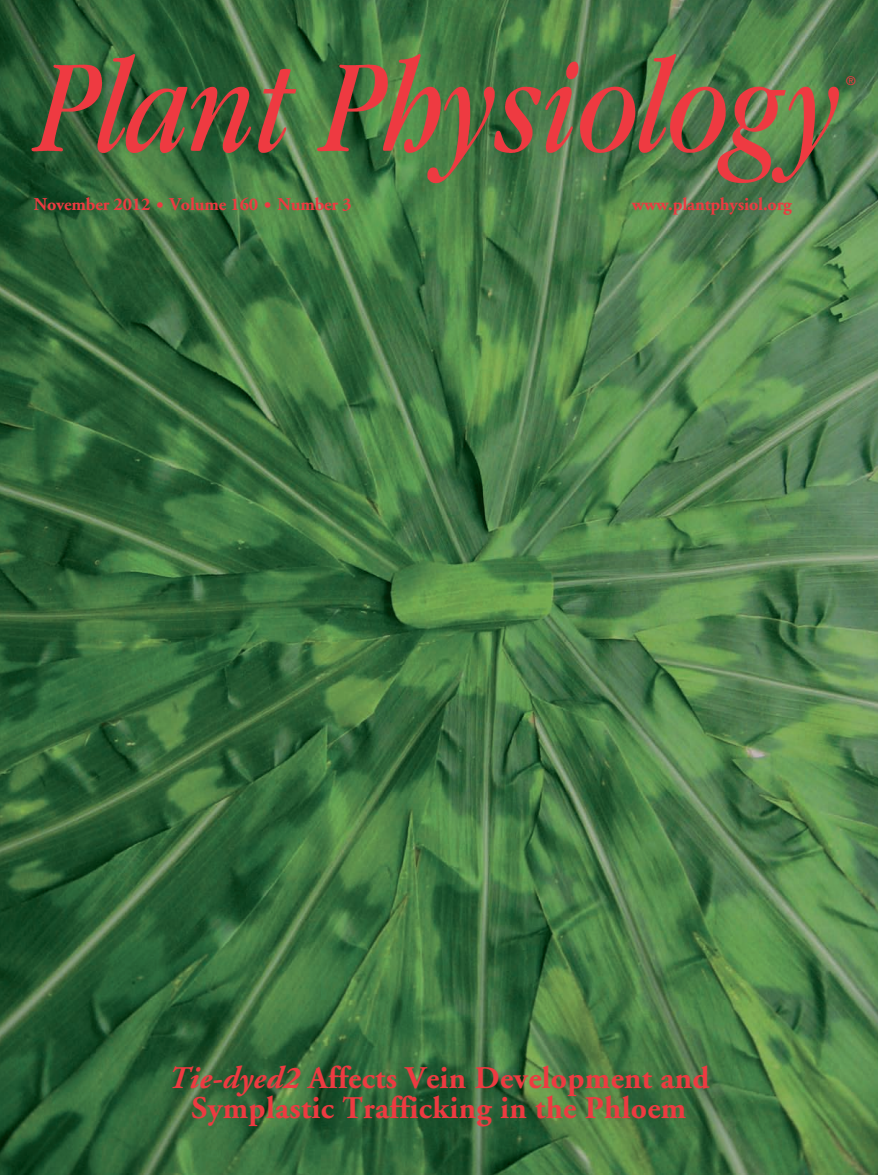
<style>
.page{position:relative;width:878px;height:1175px;background:#fff}
.page>*{position:absolute;margin:0;border:0;box-sizing:border-box;transform-origin:0 0}
.t1{font:700 31.5px/30px "Adobe Garamond";letter-spacing:.01em;color:#ee3a41;text-align:center}
.t2{font:700 18px "Adobe Garamond";letter-spacing:-.01em;color:#ee3a41}
.t3{font:12px "Helvetica";color:#ee3a41}
.s1{font-style:italic}
</style>
<div class="page">
<img style="left:0;top:0;width:878px;height:1174px">
<img style="left:32px;top:52px;width:807px;height:133px">
<p class="t2" style="left:34px;top:196px;width:319px">November 2012 • Volume 160 • Number 3</p>
<p class="t2" style="left:632px;top:196px;width:161px">www.plantphysiol.org</p>
<p class="t3" style="left:846px;top:76px;width:10px">®</p>
<p class="t1" style="left:168px;top:1066px;width:542px"><span class="s1">Tie-dyed2</span> Affects Vein Development and<br>Symplastic Trafficking in the Phloem</p>
</div>
